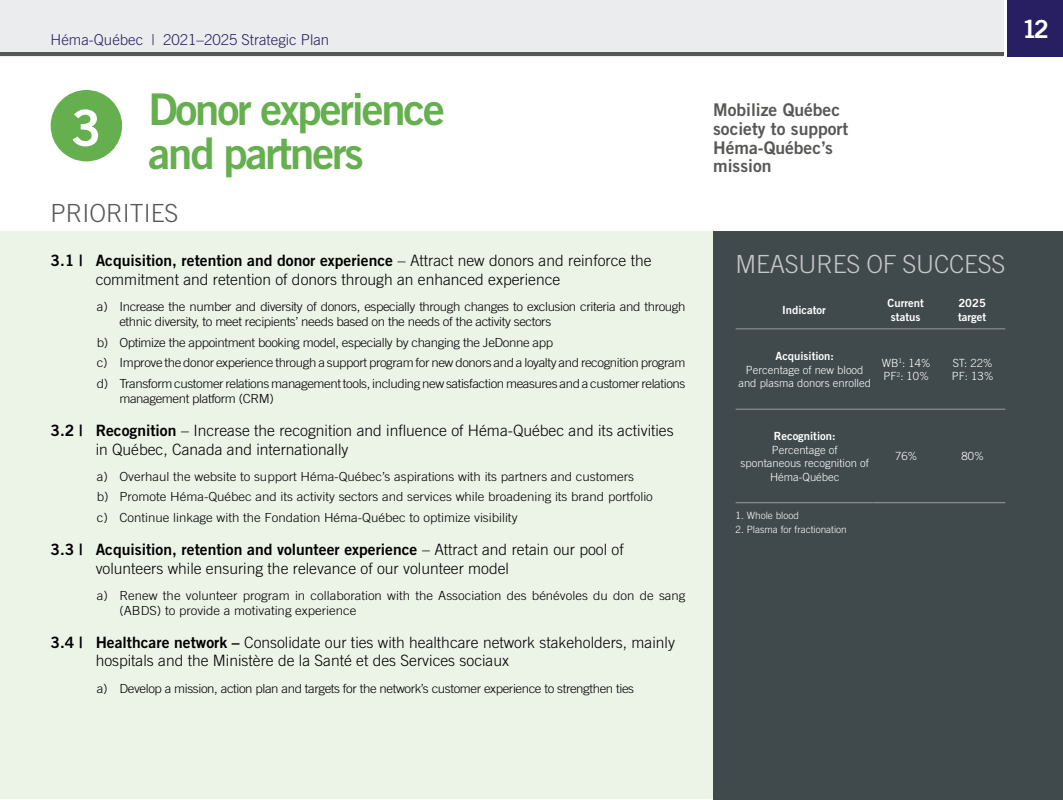
<style>
.page{position:relative;width:1063px;height:800px;background:#fff}
.page>*{position:absolute;margin:0;border:0;box-sizing:border-box;transform-origin:0 0}
.t1{font:50px "Trade Gothic Bold Two";color:#fff}
.t2{font:43.75px/43.8px "Trade Gothic Bold Two";letter-spacing:-.05em;color:#65af4f}
.t3{font:300 25px "Trade Gothic";letter-spacing:-.01em;color:#c6c6c6}
.t4{font:300 25px "Trade Gothic";color:#575756}
.t5{font:25px "Trade Gothic Bold Two";color:#fff}
.t6{font:17.5px/18.8px "Trade Gothic Bold Two";color:#575756}
.t7{font:300 15.62px/18.8px "Trade Gothic";color:#000}
.t8{font:15.62px "Trade Gothic Bold Two";color:#000}
.t9{font:300 15px "Trade Gothic";color:#271f61}
.t10{font:300 12.5px/20.6px "Trade Gothic";letter-spacing:-.03em;color:#000;scale:1.06 1}
.t11{font:300 12.5px/20.6px "Trade Gothic";color:#000;scale:1.06 1}
.t12{font:300 11.25px/13.8px "Trade Gothic";color:#fff;text-align:center}
.t13{font:11.25px/13.8px "Trade Gothic Bold Two";color:#fff;text-align:center}
.t14{font:300 10px "Trade Gothic";color:#fff}
.s1{font-family:"Trade Gothic";font-weight:300}
.s2{font-family:"Trade Gothic Bold Two";font-weight:400}
</style>
<div class="page">
<div style="left:0;top:0;width:1003px;height:56px;background:#ebecee"></div>
<hr style="left:0;top:52px;width:1003px;height:4px;background:#575756">
<div style="left:1007px;top:0;width:55px;height:56px;background:#271f61"></div>
<div style="left:0;top:232px;width:713px;height:567px;background:#ecf3e7"></div>
<div style="left:51px;top:90px;width:71px;height:71px;background:#65af4f;border-radius:50%"></div>
<div style="left:713px;top:232px;width:349px;height:568px;background:#40494c"></div>
<hr style="left:872px;top:503px;width:66px;height:1px;background:#9d9d9c">
<hr style="left:938px;top:503px;width:67px;height:1px;background:#9d9d9c">
<hr style="left:735px;top:329px;width:137px;height:1px;background:#9d9d9c">
<hr style="left:872px;top:329px;width:66px;height:1px;background:#9d9d9c">
<hr style="left:938px;top:329px;width:67px;height:1px;background:#9d9d9c">
<hr style="left:735px;top:409px;width:137px;height:1px;background:#9d9d9c">
<hr style="left:872px;top:409px;width:66px;height:1px;background:#9d9d9c">
<hr style="left:938px;top:409px;width:67px;height:1px;background:#9d9d9c">
<hr style="left:735px;top:503px;width:137px;height:1px;background:#9d9d9c">
<p class="t9" style="left:51px;top:30px;width:280px">Héma-Québec | 2021–2025 Strategic Plan</p>
<h1 class="t1" style="left:71px;top:97px;width:32px">3</h1>
<h2 class="t2" style="left:148px;top:87px;width:298px">Donor experience and partners</h2>
<h3 class="t6" style="left:713px;top:100px;width:137px">Mobilize Québec society to support<br>Héma-Québec’s mission</h3>
<h3 class="t4" style="left:51px;top:198px;width:129px">PRIORITIES</h3>
<p class="t8" style="left:51px;top:251px;width:602px">3.1 | Acquisition, retention and donor experience <span class="s1">– Attract new donors and reinforce the</span></p>
<p class="t7" style="left:96px;top:270px;width:466px">commitment and retention of donors through an enhanced experience</p>
<p class="t10" style="left:119px;top:299px;width:535px;line-height:15px;text-indent:-23px">a) Increase the number and diversity of donors, especially through changes to exclusion criteria and through ethnic diversity, to meet recipients’ needs based on the needs of the activity sectors</p>
<p class="t10" style="left:97px;top:332px;width:556px">b) Optimize the appointment booking model, especially by changing the JeDonne app<br>c) Improve the donor experience through a support program for new donors and a loyalty and recognition program d) Transform customer relations management tools, including new satisfaction measures and a customer relations</p>
<p class="t10" style="left:119px;top:388px;width:147px">management platform (CRM)</p>
<p class="t7" style="left:96px;top:421px;width:579px;text-indent:-45px"><span class="s2">3.2 | Recognition</span> – Increase the recognition and influence of Héma-Québec and its activities in Québec, Canada and internationally</p>
<p class="t11" style="left:97px;top:466px;width:526px">a) Overhaul the website to support Héma-Québec’s aspirations with its partners and customers<br>b) Promote Héma-Québec and its activity sectors and services while broadening its brand portfolio c) Continue linkage with the Fondation Héma-Québec to optimize visibility</p>
<p class="t8" style="left:51px;top:540px;width:574px">3.3 | Acquisition, retention and volunteer experience <span class="s1">– Attract and retain our pool of</span></p>
<p class="t7" style="left:96px;top:559px;width:415px">volunteers while ensuring the relevance of our volunteer model</p>
<p class="t11" style="left:119px;top:588px;width:535px;line-height:15px;text-indent:-23px">a) Renew the volunteer program in collaboration with the Association des bénévoles du don de sang (ABDS) to provide a motivating experience</p>
<p class="t7" style="left:96px;top:633px;width:581px;text-indent:-45px"><span class="s2">3.4 | Healthcare network –</span> Consolidate our ties with healthcare network stakeholders, mainly hospitals and the Ministère de la Santé et des Services sociaux</p>
<p class="t10" style="left:97px;top:678px;width:508px">a) Develop a mission, action plan and targets for the network’s customer experience to strengthen ties</p>
<h3 class="t3" style="left:735px;top:249px;width:271px">MEASURES OF SUCCESS</h3>
<p class="t13" style="left:782px;top:303px;width:45px">Indicator</p>
<p class="t13" style="left:887px;top:296px;width:38px">Current status</p>
<p class="t13" style="left:958px;top:296px;width:30px;text-align:left">2025 target</p>
<p class="t13" style="left:775px;top:349px;width:60px">Acquisition:</p>
<p class="t12" style="left:738px;top:363px;width:134px">Percentage of new blood and plasma donors enrolled</p>
<p class="t12" style="left:881px;top:356px;width:51px;text-align:left">WB<sup>1</sup>: 14%<br>PF<sup>2</sup>: 10%</p>
<p class="t12" style="left:951px;top:356px;width:43px;text-align:left">ST: 22%<br>PF: 13%</p>
<p class="t13" style="left:774px;top:429px;width:63px">Recognition:</p>
<p class="t12" style="left:740px;top:443px;width:130px">Percentage of spontaneous recognition of<br>Héma-Québec</p>
<p class="t12" style="left:895px;top:449px;width:24px">76%</p>
<p class="t12" style="left:961px;top:449px;width:24px">80%</p>
<p class="t14" style="left:735px;top:509px;width:65px">1. Whole blood</p>
<p class="t14" style="left:735px;top:523px;width:113px">2. Plasma for fractionation</p>
<h3 class="t5" style="left:1021px;top:13px;width:29px">12</h3>
</div>
